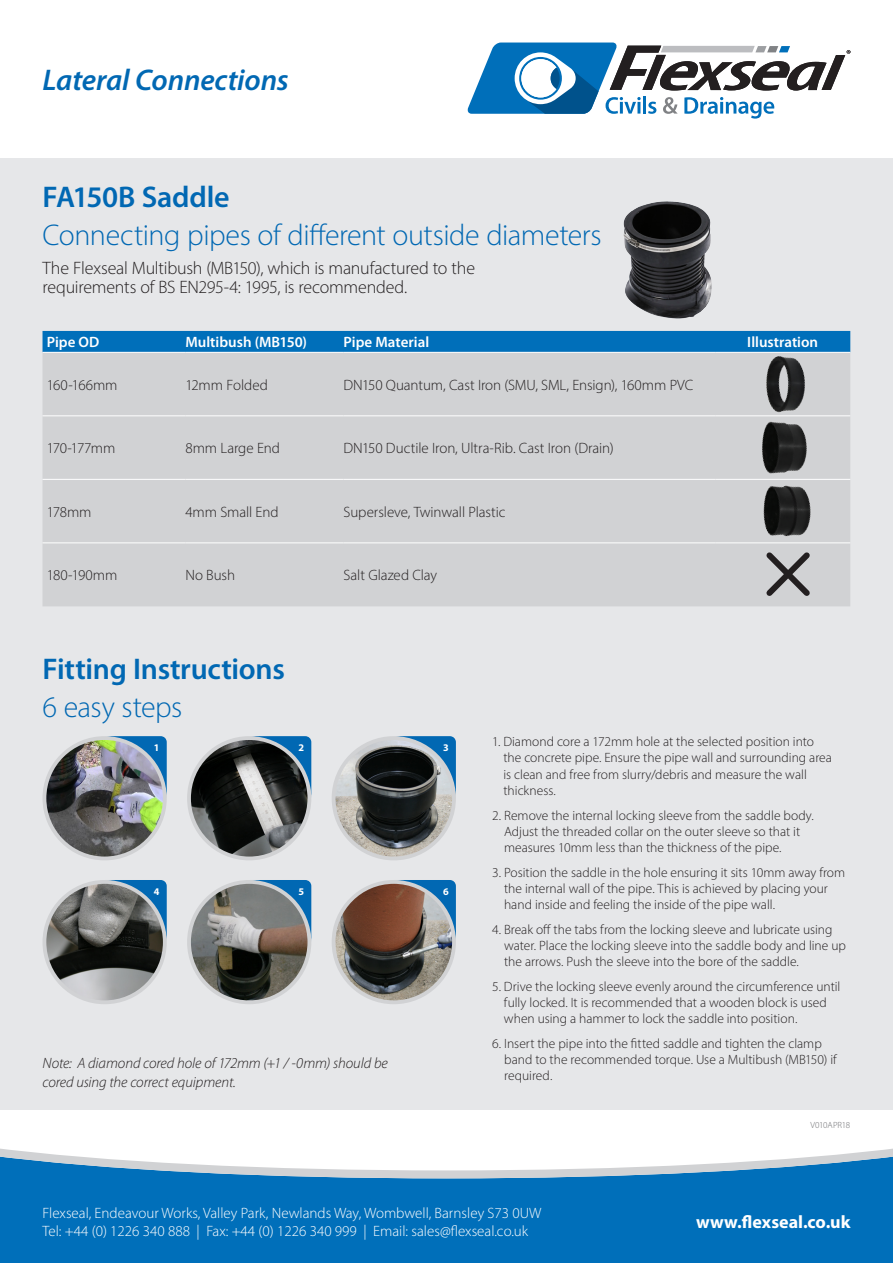
<style>
.page{position:relative;width:893px;height:1263px;background:#fff}
.page>*{position:absolute;margin:0;border:0;box-sizing:border-box;transform-origin:0 0}
.t1{font:300 30px "Myriad Pro";letter-spacing:-.015em;color:#0168b3}
.t2{font:600 30px "Myriad Pro";letter-spacing:-.01em;color:#0168b3}
.t3{font:italic 600 30px "Myriad Pro";letter-spacing:-.005em;color:#0168b3}
.t4{font:300 18px/18.6px "Myriad Pro";letter-spacing:-.015em;color:#231f20}
.t5{font:700 18px "Myriad Pro";color:#fff}
.Table_light{font:300 15px "Myriad Pro";letter-spacing:-.005em;color:#231f20}
.t6{font:300 15px "Myriad Pro";color:#fff}
.t7{font:italic 300 15px/18.6px "Myriad Pro";letter-spacing:-.005em;color:#231f20}
.Table_Semi_bold{font:600 15px "Myriad Pro";color:#fff}
.Table_light-2{font:300 15px "Myriad Pro";letter-spacing:-.035em;color:#231f20}
.t8{font:300 13.5px/16.2px "Myriad Pro";color:#231f20}
.t9{font:700 10.2px "Myriad Pro";color:#fff}
.t10{font:300 9px "Myriad Pro";letter-spacing:-.01em;color:#6c6d70}
</style>
<div class="page">
<div style="left:0;top:159px;width:893px;height:951px;background:#e6e7e9"></div>
<div style="left:0;top:1178px;width:893px;height:85px;background:#006fba"></div>
<svg style="left:0;top:1148px;width:893px;height:30px"></svg>
<svg style="left:468px;top:43px;width:382px;height:76px"></svg>
<img style="left:623px;top:201px;width:89px;height:118px">
<div style="left:43px;top:331px;width:807px;height:21px;background:#006fba"></div>
<div style="left:43px;top:353px;width:807px;height:253px;background:#d1d2d4"></div>
<hr style="left:43px;top:352px;width:142px;height:1px;background:#fff">
<hr style="left:185px;top:352px;width:159px;height:1px;background:#fff">
<hr style="left:344px;top:352px;width:371px;height:1px;background:#fff">
<hr style="left:715px;top:352px;width:135px;height:1px;background:#fff">
<hr style="left:43px;top:415px;width:142px;height:1px;background:#fff">
<hr style="left:185px;top:415px;width:159px;height:1px;background:#fff">
<hr style="left:344px;top:415px;width:371px;height:1px;background:#fff">
<hr style="left:715px;top:415px;width:135px;height:1px;background:#fff">
<hr style="left:43px;top:479px;width:142px;height:1px;background:#fff">
<hr style="left:185px;top:479px;width:159px;height:1px;background:#fff">
<hr style="left:344px;top:479px;width:371px;height:1px;background:#fff">
<hr style="left:715px;top:479px;width:135px;height:1px;background:#fff">
<hr style="left:43px;top:542px;width:142px;height:1px;background:#fff">
<hr style="left:185px;top:542px;width:159px;height:1px;background:#fff">
<hr style="left:344px;top:542px;width:371px;height:1px;background:#fff">
<hr style="left:715px;top:542px;width:135px;height:1px;background:#fff">
<img style="left:761px;top:352px;width:51px;height:64px">
<img style="left:755px;top:416px;width:61px;height:127px">
<svg style="left:761px;top:547px;width:54px;height:54px;background:#a9a9ab"></svg>
<svg style="left:402px;top:736px;width:54px;height:54px"></svg>
<img style="left:334px;top:738px;width:120px;height:120px;border-radius:60px">
<div style="left:332px;top:736px;width:124px;height:124px;border:4px solid #d1d2d4;border-radius:50%"></div>
<svg style="left:113px;top:736px;width:54px;height:54px"></svg>
<img style="left:44px;top:738px;width:121px;height:120px">
<div style="left:43px;top:736px;width:124px;height:124px;border:4px solid #d1d2d4;border-radius:50%"></div>
<svg style="left:257px;top:736px;width:54px;height:54px"></svg>
<img style="left:189px;top:738px;width:120px;height:120px;border-radius:59px">
<div style="left:187px;top:736px;width:124px;height:124px;border:4px solid #d1d2d4;border-radius:50%"></div>
<svg style="left:257px;top:880px;width:54px;height:54px"></svg>
<img style="left:192px;top:882px;width:117px;height:119px">
<div style="left:187px;top:880px;width:124px;height:124px;border:4px solid #d1d2d4;border-radius:50%"></div>
<svg style="left:402px;top:880px;width:54px;height:54px"></svg>
<img style="left:334px;top:883px;width:120px;height:118px">
<div style="left:332px;top:880px;width:124px;height:124px;border:4px solid #d1d2d4;border-radius:50%"></div>
<svg style="left:113px;top:880px;width:54px;height:54px"></svg>
<img style="left:44px;top:882px;width:121px;height:120px;border-radius:60px">
<div style="left:43px;top:880px;width:124px;height:124px;border:4px solid #d1d2d4;border-radius:50%"></div>
<p class="t3" style="left:43px;top:61px;width:248px">Lateral Connections</p>
<p class="t2" style="left:43px;top:178px;width:189px">FA150B Saddle</p>
<p class="t1" style="left:43px;top:217px;width:561px">Connecting pipes of different outside diameters</p>
<p class="t4" style="left:43px;top:258px;width:434px">The Flexseal Multibush (MB150), which is manufactured to the requirements of BS EN295-4: 1995, is recommended.</p>
<p class="Table_Semi_bold" style="left:47px;top:332px;width:54px">Pipe OD</p>
<p class="Table_Semi_bold" style="left:185px;top:332px;width:123px">Multibush (MB150)</p>
<p class="Table_Semi_bold" style="left:344px;top:332px;width:87px">Pipe Material</p>
<p class="Table_Semi_bold" style="left:747px;top:332px;width:72px">Illustration</p>
<p class="Table_light" style="left:47px;top:376px;width:72px">160-166mm</p>
<p class="Table_light" style="left:185px;top:376px;width:84px">12mm Folded</p>
<p class="Table_light" style="left:344px;top:376px;width:351px">DN150 Quantum, Cast Iron (SMU, SML, Ensign), 160mm PVC</p>
<p class="Table_light-2" style="left:47px;top:439px;width:70px">170-177mm</p>
<p class="Table_light" style="left:185px;top:439px;width:96px">8mm Large End</p>
<p class="Table_light" style="left:344px;top:439px;width:272px">DN150 Ductile Iron, Ultra-Rib. Cast Iron (Drain)</p>
<p class="Table_light" style="left:47px;top:503px;width:46px">178mm</p>
<p class="Table_light" style="left:185px;top:503px;width:95px">4mm Small End</p>
<p class="Table_light" style="left:344px;top:503px;width:164px">Supersleve, Twinwall Plastic</p>
<p class="Table_light" style="left:47px;top:566px;width:72px">180-190mm</p>
<p class="Table_light" style="left:185px;top:566px;width:51px">No Bush</p>
<p class="Table_light" style="left:344px;top:566px;width:95px">Salt Glazed Clay</p>
<p class="t2" style="left:43px;top:650px;width:244px">Fitting Instructions</p>
<p class="t1" style="left:43px;top:688px;width:141px">6 easy steps</p>
<p class="t9" style="left:154px;top:741px;width:7px">1</p>
<p class="t9" style="left:298px;top:741px;width:7px">2</p>
<p class="t9" style="left:443px;top:741px;width:7px">3</p>
<p class="t9" style="left:154px;top:885px;width:7px">4</p>
<p class="t9" style="left:298px;top:885px;width:7px">5</p>
<p class="t9" style="left:443px;top:885px;width:7px">6</p>
<p class="t7" style="left:43px;top:1054px;width:347px">Note: A diamond cored hole of 172mm (+1 / -0mm) should be cored using the correct equipment.</p>
<p class="t8" style="left:503px;top:733px;width:330px;text-indent:-11px">1. Diamond core a 172mm hole at the selected position into the concrete pipe. Ensure the pipe wall and surrounding area is clean and free from slurry/debris and measure the wall thickness.</p>
<p class="t8" style="left:504px;top:807px;width:311px;text-indent:-12px">2. Remove the internal locking sleeve from the saddle body.<br>Adjust the threaded collar on the outer sleeve so that it measures 10mm less than the thickness of the pipe.</p>
<p class="t8" style="left:504px;top:864px;width:343px;text-indent:-12px">3. Position the saddle in the hole ensuring it sits 10mm away from the internal wall of the pipe. This is achieved by placing your hand inside and feeling the inside of the pipe wall.</p>
<p class="t8" style="left:504px;top:921px;width:343px;text-indent:-12px">4. Break off the tabs from the locking sleeve and lubricate using water. Place the locking sleeve into the saddle body and line up the arrows. Push the sleeve into the bore of the saddle.</p>
<p class="t8" style="left:504px;top:978px;width:338px;text-indent:-12px">5. Drive the locking sleeve evenly around the circumference until fully locked. It is recommended that a wooden block is used when using a hammer to lock the saddle into position.</p>
<p class="t8" style="left:504px;top:1035px;width:334px;text-indent:-12px">6. Insert the pipe into the fitted saddle and tighten the clamp band to the recommended torque. Use a Multibush (MB150) if required.</p>
<p class="t10" style="left:810px;top:1119px;width:41px">V010APR18</p>
<p class="t6" style="left:43px;top:1204px;width:500px">Flexseal, Endeavour Works, Valley Park, Newlands Way, Wombwell, Barnsley S73 0UW</p>
<p class="t6" style="left:43px;top:1222px;width:487px">Tel: +44 (0) 1226 340 888 | Fax: +44 (0) 1226 340 999 | Email: sales@flexseal.co.uk</p>
<p class="t5" style="left:696px;top:1210px;width:156px">www.flexseal.co.uk</p>
</div>
